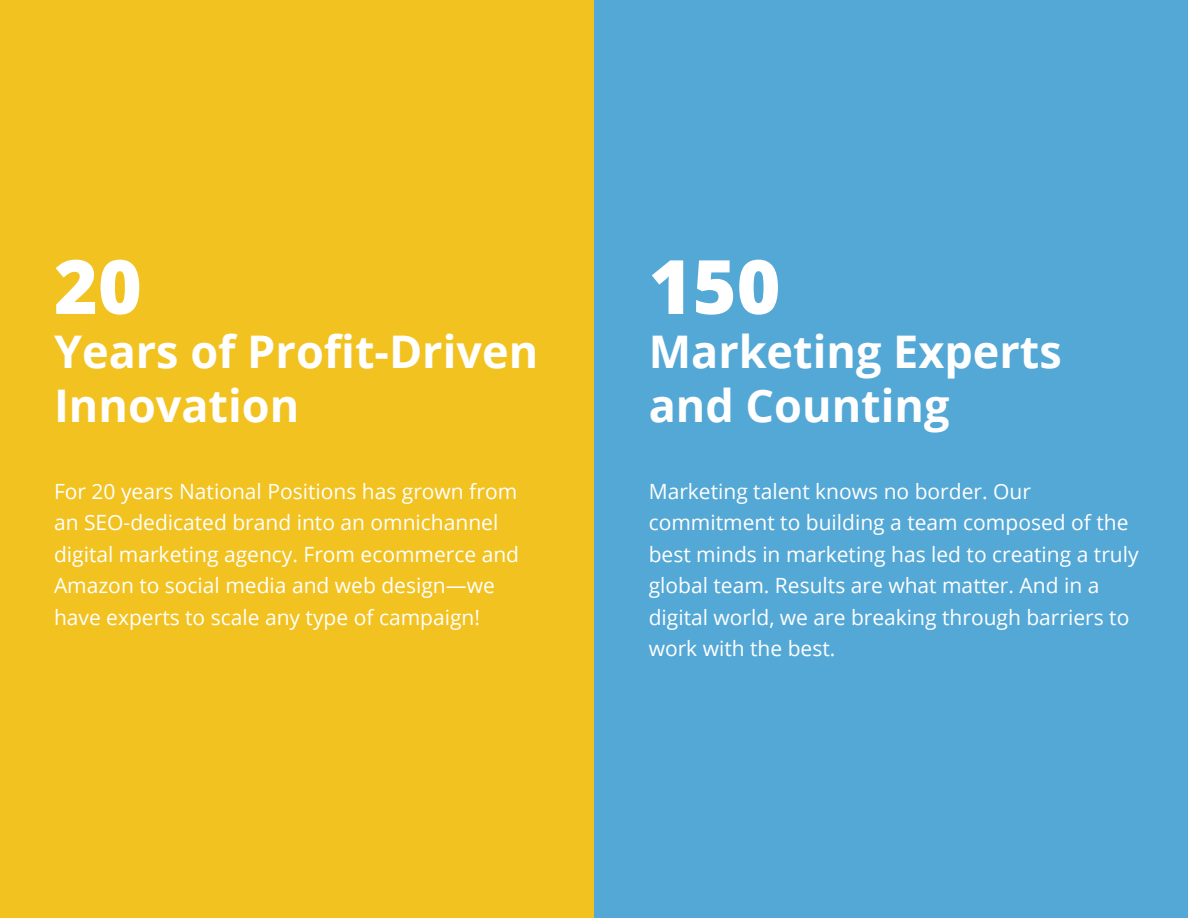
<style>
.page{position:relative;width:1188px;height:918px;background:#fff}
.page>*{position:absolute;margin:0;border:0;box-sizing:border-box;transform-origin:0 0}
.t1{font:800 75px "Open Sans";color:#fff}
.t2{font:700 45px/54px "Open Sans";color:#fff}
.t3{font:21px/31.5px "Open Sans";color:#fff}
</style>
<div class="page">
<div style="left:0;top:0;width:594px;height:918px;background:#f2c221"></div>
<div style="left:594px;top:0;width:594px;height:918px;background:#54a8d6"></div>
<h1 class="t1" style="left:54px;top:230px;width:89px">20</h1>
<h2 class="t2" style="left:54px;top:323px;width:486px">Years of Profit-Driven<br>Innovation</h2>
<h1 class="t1" style="left:649px;top:230px;width:133px">150</h1>
<h2 class="t2" style="left:649px;top:323px;width:415px">Marketing Experts and Counting</h2>
<p class="t3" style="left:54px;top:475px;width:467px">For 20 years National Positions has grown from an SEO-dedicated brand into an omnichannel digital marketing agency. From ecommerce and Amazon to social media and web design—we have experts to scale any type of campaign!</p>
<p class="t3" style="left:649px;top:475px;width:492px">Marketing talent knows no border. Our commitment to building a team composed of the best minds in marketing has led to creating a truly global team. Results are what matter. And in a digital world, we are breaking through barriers to work with the best.</p>
</div>
